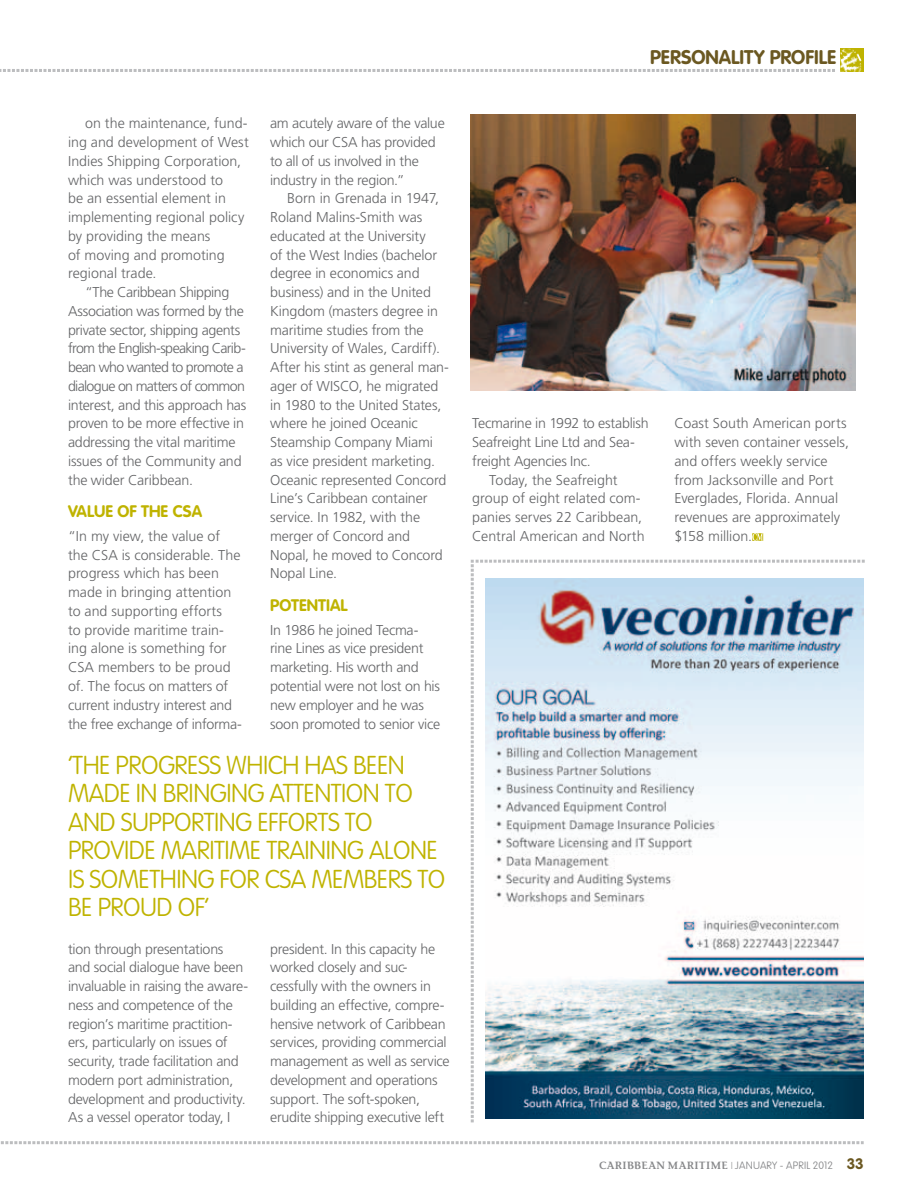
<style>
.page{position:relative;width:919px;height:1191px;background:#fff}
.page>*{position:absolute;margin:0;border:0;box-sizing:border-box;transform-origin:0 0}
.t1{font:100 25.5px/28.5px "VAG Rounded";letter-spacing:-.02em;color:#bfb300}
.t2{font:700 19.5px "VAG Rounded";color:#6b5821}
.t3{font:700 16.5px "VAG Rounded";color:#bfb300}
.t4{font:300 14.25px/18.8px "Frutiger";letter-spacing:-.015em;color:#646567}
.t5{font:600 10.5px "Stone Informal";letter-spacing:.03em;color:#87888a}
.s1{font-family:"Myriad Pro";font-weight:300}
.s2{font-family:"VAG Rounded";font-weight:100}
.s3{font-family:"VAG Rounded";font-weight:700;font-size:15px;color:#6b5821}
</style>
<div class="page">
<svg style="left:0;top:69px;width:835px;height:3px"></svg>
<img style="left:840px;top:49px;width:23px;height:23px">
<svg style="left:0;top:1141px;width:863px;height:3px"></svg>
<svg style="left:470px;top:559px;width:394px;height:563px"></svg>
<img style="left:470px;top:115px;width:385px;height:276px">
<svg style="left:752px;top:533px;width:11px;height:8px"></svg>
<img style="left:485px;top:578px;width:378px;height:540px">
<p class="t4" style="left:68px;top:114px;width:182px;text-indent:17px">on the maintenance, fund&shy;ing and development of West<br>Indies Shipping Corporation, which was understood to<br>be an essential element in implementing regional policy by providing the means<br>of moving and promoting regional trade.</p>
<p class="t4" style="left:68px;top:283px;width:180px;text-indent:17px">“The Caribbean Shipping<br>Association was formed by the private sector, shipping agents from the English-speaking Carib&shy;bean who wanted to promote a dialogue on matters of common interest, and this approach has proven to be more effective in addressing the vital maritime issues of the Community and the wider Caribbean.</p>
<p class="t3" style="left:68px;top:502px;width:126px">VALUE OF THE CSA</p>
<p class="t4" style="left:68px;top:526px;width:175px">“In my view, the value of the CSA is considerable. The progress which has been made in bringing attention to and supporting efforts<br>to provide maritime train&shy;ing alone is something for<br>CSA members to be proud of. The focus on matters of current industry interest and the free exchange of informa-</p>
<p class="t4" style="left:270px;top:114px;width:176px">am acutely aware of the value which our CSA has provided to all of us involved in the industry in the region.”</p>
<p class="t4" style="left:270px;top:189px;width:180px;text-indent:17px">Born in Grenada in 1947,<br>Roland Malins-Smith was educated at the University<br>of the West Indies (bachelor degree in economics and business) and in the United<br>Kingdom (masters degree in maritime studies from the<br>University of Wales, Cardiff).<br>After his stint as general man&shy;ager of WISCO, he migrated in 1980 to the United States, where he joined Oceanic<br>Steamship Company Miami<br>as vice president marketing.<br>Oceanic represented Concord<br>Line’s Caribbean container service. In 1982, with the merger of Concord and<br>Nopal, he moved to Concord<br>Nopal Line.</p>
<p class="t3" style="left:270px;top:595px;width:79px">POTENTIAL</p>
<p class="t4" style="left:270px;top:620px;width:171px">In 1986 he joined Tecma&shy;rine Lines as vice president marketing. His worth and potential were not lost on his new employer and he was soon promoted to senior vice</p>
<h1 class="t1" style="left:68px;top:750px;width:346px">‘THE PROGRESS WHICH HAS BEEN<br>MADE IN BRINGING ATTENTION TO<br>AN D SUPPORTIN</h1>
<h1 class="t1" style="left:235px;top:807px;width:139px">G EFFORTS TO</h1>
<h1 class="t1" style="left:68px;top:836px;width:378px;text-indent:279px">G ALONE<br>IS SOMETHING FOR CSA MEMBERS TO<br>BE PROUD OF’</h1>
<h1 class="t1" style="left:68px;top:836px;width:124px">PROVIDE MARITI</h1>
<h1 class="t1" style="left:229px;top:836px;width:50px">ME TRAININ</h1>
<p class="t4" style="left:68px;top:939px;width:181px">tion through presentations and social dialogue have been invaluable in raising the aware&shy;ness and competence of the region’s maritime practition&shy;ers, particularly on issues of security, trade facilitation and modern port administration, development and productivity.<br>As a vessel operator today, I</p>
<p class="t4" style="left:270px;top:939px;width:181px">president. In this capacity he worked closely and suc&shy;cessfully with the owners in building an effective, compre&shy;hensive network of Caribbean services, providing commercial management as well as service development and operations support. The soft-spoken, erudite shipping executive left</p>
<h2 class="t2" style="left:650px;top:46px;width:187px">PERSONALITY PROFILE</h2>
<p class="t4" style="left:472px;top:414px;width:178px">Tecmarine in 1992 to establish</p>
<p class="t4" style="left:472px;top:433px;width:164px">Seafreight Line Ltd and Sea-</p>
<p class="t4" style="left:472px;top:451px;width:120px">freight Agencies Inc.</p>
<p class="t4" style="left:489px;top:470px;width:130px">Today, the Seafreight</p>
<p class="t4" style="left:472px;top:489px;width:170px">group of eight related com-</p>
<p class="t4" style="left:472px;top:508px;width:171px">panies serves 22 Caribbean,</p>
<p class="t4" style="left:472px;top:526px;width:174px">Central American and North</p>
<p class="t4" style="left:674px;top:414px;width:176px">Coast South American ports with seven container vessels, and offers weekly service from Jacksonville and Port<br>Everglades, Florida. Annual revenues are approximately $158 million.</p>
<p class="t5" style="left:599px;top:1158px;width:266px">CARIBBEAN MARITIME <span class="s1">I</span> <span class="s2">JANUARY - APRIL 2012</span> <span class="s3">33</span></p>
</div>
